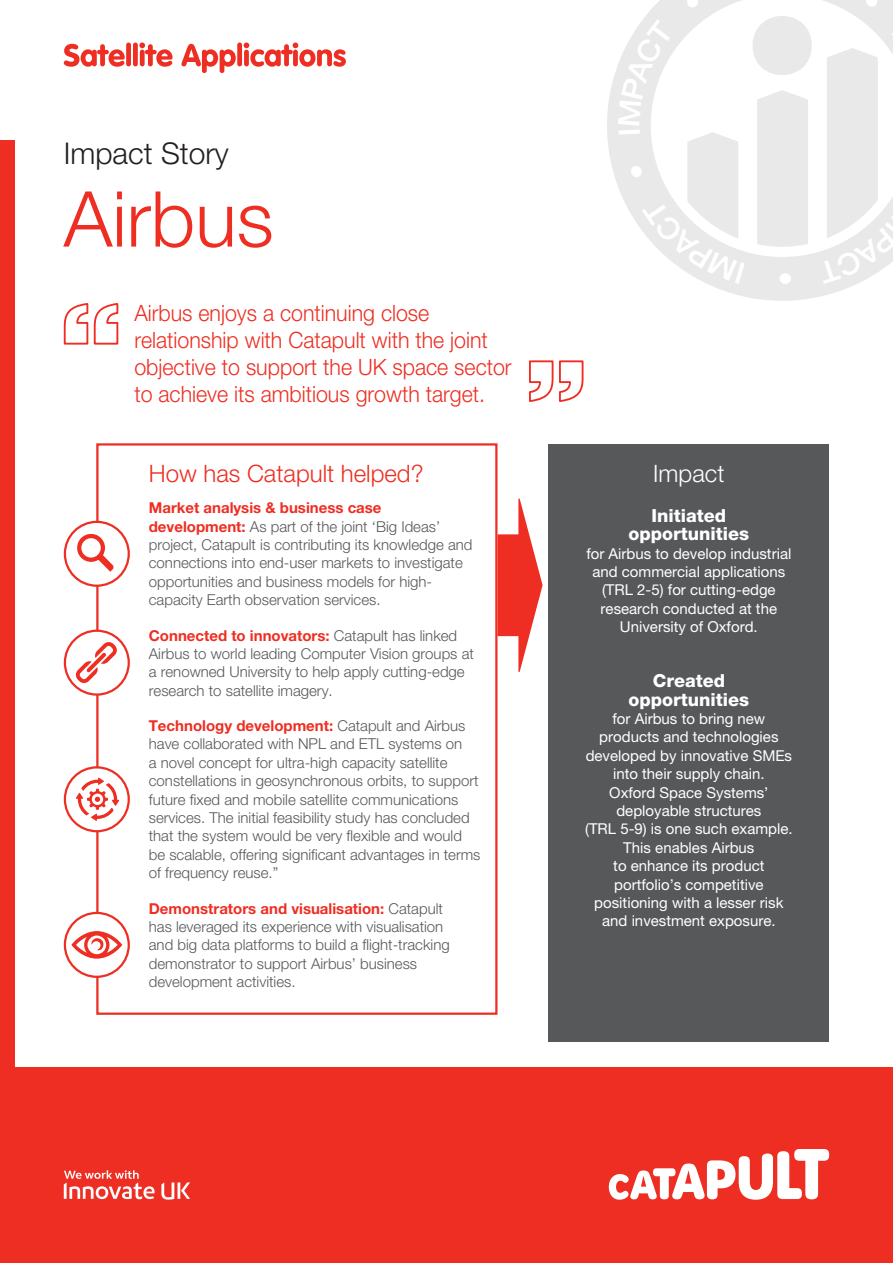
<style>
.page{position:relative;width:893px;height:1263px;background:#fff}
.page>*{position:absolute;margin:0;border:0;box-sizing:border-box;transform-origin:0 0}
.t1{font:300 77.1px "Helvetica Neue";color:#ee2e22}
.t2{font:300 30px "Helvetica Neue";color:#231f20}
.t3{font:300 24px "Helvetica Neue";color:#ee2e22}
.t4{font:300 24px "Helvetica Neue";color:#fff}
.t5{font:300 22.5px/27px "Helvetica Neue";color:#ee2e22;scale:.95 1}
.t6{font:800 18px/18.5px "Helvetica Neue";color:#fff;text-align:center}
.t7{font:300 15px/18.3px "Helvetica Neue";color:#57585a}
.t8{font:15px/18.5px "Helvetica Neue";color:#fff;text-align:center}
.s1{font-weight:700;color:#ee2e22}
</style>
<div class="page">
<svg style="left:607px;top:0;width:286px;height:301px"></svg>
<svg style="left:753px;top:6px;width:59px;height:241px"></svg>
<div style="left:0;top:1067px;width:893px;height:196px;background:#ee2e22"></div>
<svg style="left:64px;top:43px;width:282px;height:30px"></svg>
<div style="left:0;top:140px;width:15px;height:1123px;background:#ee2e22"></div>
<div style="left:96px;top:443px;width:401px;height:572px;border:2px solid #ee2e22"></div>
<svg style="left:497px;top:499px;width:46px;height:173px"></svg>
<div style="left:549px;top:444px;width:280px;height:598px;background:#57585a"></div>
<div style="left:65px;top:522px;width:64px;height:64px;background:#fff;border-radius:50%"></div>
<svg style="left:77px;top:534px;width:36px;height:38px"></svg>
<div style="left:64px;top:521px;width:66px;height:66px;border:2px solid #ee2e22;border-radius:50%"></div>
<div style="left:65px;top:631px;width:64px;height:63px;background:#fff;border-radius:50%"></div>
<svg style="left:76px;top:642px;width:41px;height:41px"></svg>
<div style="left:64px;top:630px;width:66px;height:66px;border:2px solid #ee2e22;border-radius:50%"></div>
<svg style="left:65px;top:767px;width:64px;height:64px"></svg>
<svg style="left:76px;top:778px;width:43px;height:43px"></svg>
<div style="left:64px;top:766px;width:66px;height:66px;border:2px solid #ee2e22;border-radius:50%"></div>
<svg style="left:63px;top:303px;width:56px;height:42px"></svg>
<svg style="left:529px;top:360px;width:55px;height:42px"></svg>
<svg style="left:609px;top:1149px;width:220px;height:51px"></svg>
<svg style="left:161px;top:1182px;width:29px;height:17px"></svg>
<svg style="left:64px;top:1170px;width:91px;height:29px"></svg>
<div style="left:65px;top:913px;width:64px;height:64px;background:#fff;border-radius:50%"></div>
<svg style="left:71px;top:931px;width:51px;height:28px"></svg>
<div style="left:64px;top:912px;width:66px;height:66px;border:2px solid #ee2e22;border-radius:50%"></div>
<svg style="left:618px;top:19px;width:127px;height:264px"></svg>
<svg style="left:685px;top:0;width:15px;height:9px"></svg>
<svg style="left:864px;top:0;width:15px;height:9px"></svg>
<svg style="left:818px;top:48px;width:75px;height:236px"></svg>
<svg style="left:779px;top:273px;width:12px;height:11px"></svg>
<h2 class="t2" style="left:64px;top:135px;width:167px">Impact Story</h2>
<h1 class="t1" style="left:64px;top:172px;width:211px">Airbus</h1>
<h3 class="t5" style="left:134px;top:299px;width:399px">Airbus enjoys a continuing close relationship with Catapult with the joint objective to support the UK space sector to achieve its ambitious growth target.</h3>
<h3 class="t3" style="left:149px;top:459px;width:276px">How has Catapult helped?</h3>
<p class="t7" style="left:149px;top:498px;width:325px"><span class="s1">Market analysis &amp; business case development:</span> As part of the joint ‘Big Ideas’ project, Catapult is contributing its knowledge and connections into end-user markets to investigate opportunities and business models for high&shy;capacity Earth observation services.</p>
<p class="t7" style="left:149px;top:626px;width:327px"><span class="s1">Connected to innovators:</span> Catapult has linked Airbus to world leading Computer Vision groups at a renowned University to help apply cutting-edge research to satellite imagery.</p>
<p class="t7" style="left:149px;top:716px;width:333px"><span class="s1">Technology development:</span> Catapult and Airbus have collaborated with NPL and ETL systems on<br>a novel concept for ultra-high capacity satellite constellations in geosynchronous orbits, to support future fixed and mobile satellite communications services. The initial feasibility study has concluded that the system would be very flexible and would be scalable, offering significant advantages in terms of frequency reuse.”</p>
<p class="t7" style="left:149px;top:899px;width:302px"><span class="s1">Demonstrators and visualisation:</span> Catapult has leveraged its experience with visualisation and big data platforms to build a flight-tracking demonstrator to support Airbus’ business development activities.</p>
<h3 class="t4" style="left:653px;top:459px;width:73px">Impact</h3>
<p class="t6" style="left:628px;top:506px;width:122px">Initiated opportunities</p>
<p class="t8" style="left:586px;top:544px;width:207px">for Airbus to develop industrial and commercial applications (TRL 2-5) for cutting-edge research conducted at the<br>University of Oxford.</p>
<p class="t6" style="left:628px;top:672px;width:122px">Created opportunities</p>
<p class="t8" style="left:585px;top:709px;width:209px">for Airbus to bring new products and technologies developed by innovative SMEs into their supply chain.<br>Oxford Space Systems’ deployable structures<br>(TRL 5-9) is one such example.<br>This enables Airbus<br>to enhance its product portfolio’s competitive positioning with a lesser risk and investment exposure.</p>
</div>
